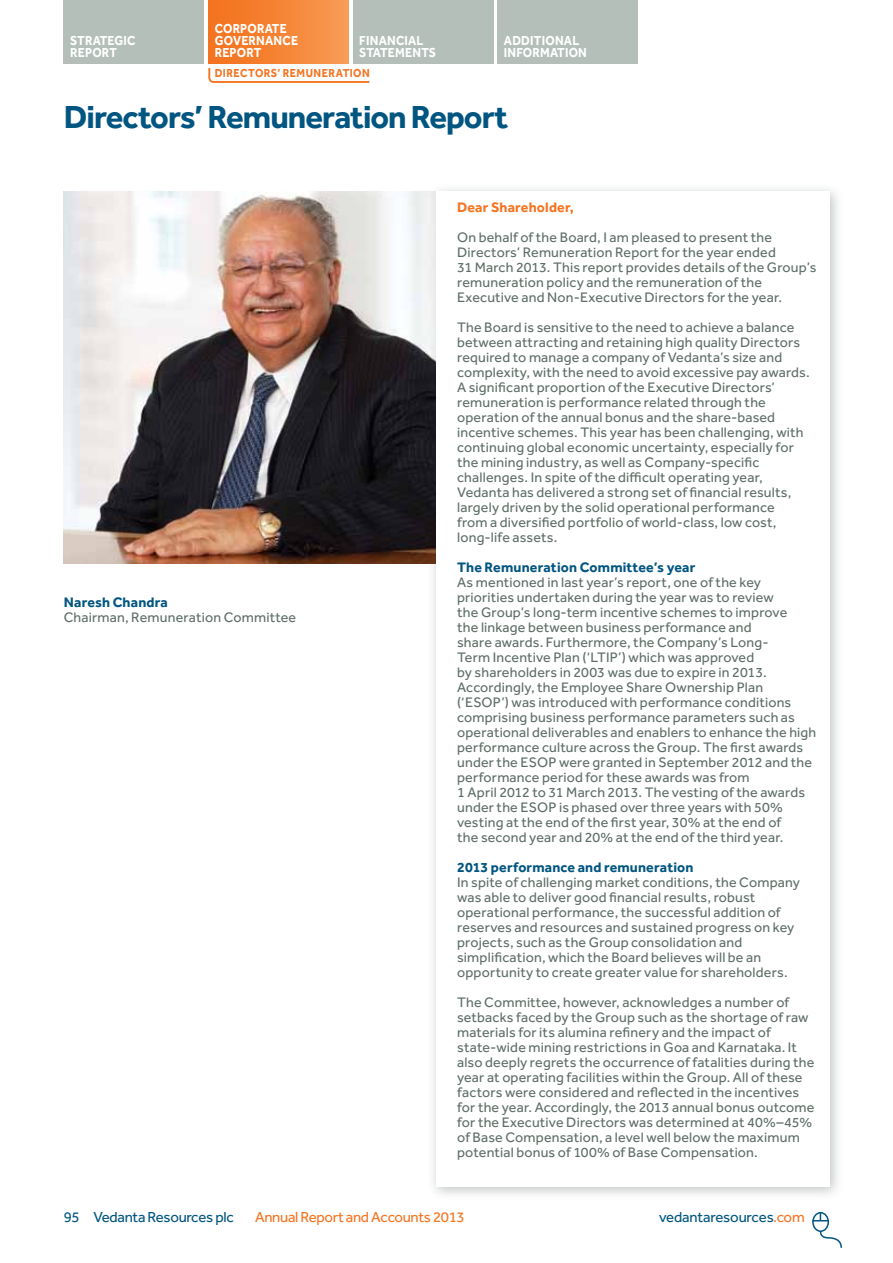
<style>
.page{position:relative;width:893px;height:1263px;background:#fff}
.page>*{position:absolute;margin:0;border:0;box-sizing:border-box;transform-origin:0 0}
.t1{font:700 33px "Effra";letter-spacing:-.03em;color:#005581}
.t2{font:15px "Effra";letter-spacing:-.02em;color:#005581}
.t3{font:15px "Effra";letter-spacing:-.02em;color:#f47421}
.t4{font:14.25px/15px "Effra";letter-spacing:.015em;color:#5e6e66}
.t5{font:700 14.25px "Effra";letter-spacing:.01em;color:#005581}
.t6{font:700 14.25px "Effra";letter-spacing:.01em;color:#f47421}
.t7{font:700 13.5px/12px "Effra";letter-spacing:.02em;color:#fff;scale:.9 1}
.t8{font:700 12px "Effra";letter-spacing:.045em;color:#f47421;scale:.9 1}
.s1{color:#f47421}
</style>
<div class="page">
<div style="left:812px;top:1212px;width:17px;height:20px;border:2px solid #005581;border-radius:50%"></div>
<svg style="left:813px;top:1212px;width:15px;height:9px"></svg>
<svg style="left:819px;top:1230px;width:23px;height:18px"></svg>
<div style="left:64px;top:0;width:140px;height:64px;background:#b4bfba"></div>
<div style="left:208px;top:0;width:141px;height:64px;background:linear-gradient(to right,#f3701a,#f89b53)"></div>
<div style="left:353px;top:0;width:140px;height:64px;background:#b4bfba"></div>
<div style="left:497px;top:0;width:141px;height:64px;background:#b4bfba"></div>
<svg style="left:208px;top:68px;width:162px;height:15px"></svg>
<div style="left:427px;top:183px;width:417px;height:1018px;background:#5e6e66;opacity:.4"></div>
<div style="left:436px;top:191px;width:393px;height:995px;background:#fff"></div>
<img style="left:64px;top:191px;width:372px;height:372px">
<p class="t7" style="left:70px;top:35px;width:74px">STRATEGIC<br>REPORT</p>
<p class="t7" style="left:215px;top:23px;width:94px">CORPORATE<br>GOVERNANCE<br>REPORT</p>
<p class="t7" style="left:359px;top:35px;width:87px">FINANCIAL<br>STATEMENTS</p>
<p class="t7" style="left:504px;top:35px;width:94px">ADDITIONAL<br>INFORMATION</p>
<p class="t8" style="left:215px;top:66px;width:174px">DIRECTORS’ REMUNERATION</p>
<h1 class="t1" style="left:64px;top:97px;width:446px">Directors’ Remuneration Report</h1>
<p class="t5" style="left:64px;top:593px;width:106px">Naresh Chandra</p>
<p class="t4" style="left:64px;top:609px;width:234px">Chairman, Remuneration Committee</p>
<p class="t6" style="left:457px;top:198px;width:118px">Dear Shareholder,</p>
<p class="t4" style="left:457px;top:229px;width:361px">On behalf of the Board, I am pleased to present the Directors’ Remuneration Report for the year ended<br>31 March 2013. This report provides details of the Group’s remuneration policy and the remuneration of the Executive and Non-Executive Directors for the year.</p>
<p class="t4" style="left:457px;top:319px;width:354px">The Board is sensitive to the need to achieve a balance between attracting and retaining high quality Directors required to manage a company of Vedanta’s size and complexity, with the need to avoid excessive pay awards.<br>A significant proportion of the Executive Directors’ remuneration is performance related through the operation of the annual bonus and the share-based incentive schemes. This year has been challenging, with continuing global economic uncertainty, especially for the mining industry, as well as Company-specific challenges. In spite of the difficult operating year, Vedanta has delivered a strong set of financial results, largely driven by the solid operational performance<br>from a diversified portfolio of world-class, low cost, long-life assets.</p>
<p class="t5" style="left:457px;top:558px;width:240px">The Remuneration Committee’s year</p>
<p class="t4" style="left:457px;top:574px;width:361px">As mentioned in last year’s report, one of the key priorities undertaken during the year was to review<br>the Group’s long-term incentive schemes to improve<br>the linkage between business performance and<br>share awards. Furthermore, the Company’s Long-<br>Term Incentive Plan (‘LTIP’) which was approved<br>by shareholders in 2003 was due to expire in 2013.<br>Accordingly, the Employee Share Ownership Plan (‘ESOP’) was introduced with performance conditions comprising business performance parameters such as operational deliverables and enablers to enhance the high performance culture across the Group. The first awards under the ESOP were granted in September 2012 and the performance period for these awards was from<br>1 April 2012 to 31 March 2013. The vesting of the awards under the ESOP is phased over three years with 50% vesting at the end of the first year, 30% at the end of<br>the second year and 20% at the end of the third year.</p>
<p class="t5" style="left:457px;top:858px;width:238px">2013 performance and remuneration</p>
<p class="t4" style="left:457px;top:874px;width:344px">In spite of challenging market conditions, the Company was able to deliver good financial results, robust operational performance, the successful addition of reserves and resources and sustained progress on key projects, such as the Group consolidation and simplification, which the Board believes will be an opportunity to create greater value for shareholders.</p>
<p class="t4" style="left:457px;top:994px;width:359px">The Committee, however, acknowledges a number of setbacks faced by the Group such as the shortage of raw materials for its alumina refinery and the impact of state-wide mining restrictions in Goa and Karnataka. It also deeply regrets the occurrence of fatalities during the year at operating facilities within the Group. All of these factors were considered and reflected in the incentives for the year. Accordingly, the 2013 annual bonus outcome for the Executive Directors was determined at 40%–45% of Base Compensation, a level well below the maximum potential bonus of 100% of Base Compensation.</p>
<p class="t2" style="left:64px;top:1208px;width:171px">95 Vedanta Resources plc</p>
<p class="t3" style="left:255px;top:1208px;width:211px">Annual Report and Accounts 2013</p>
<p class="t2" style="left:659px;top:1208px;width:147px">vedantaresources<span class="s1">.com</span></p>
</div>
